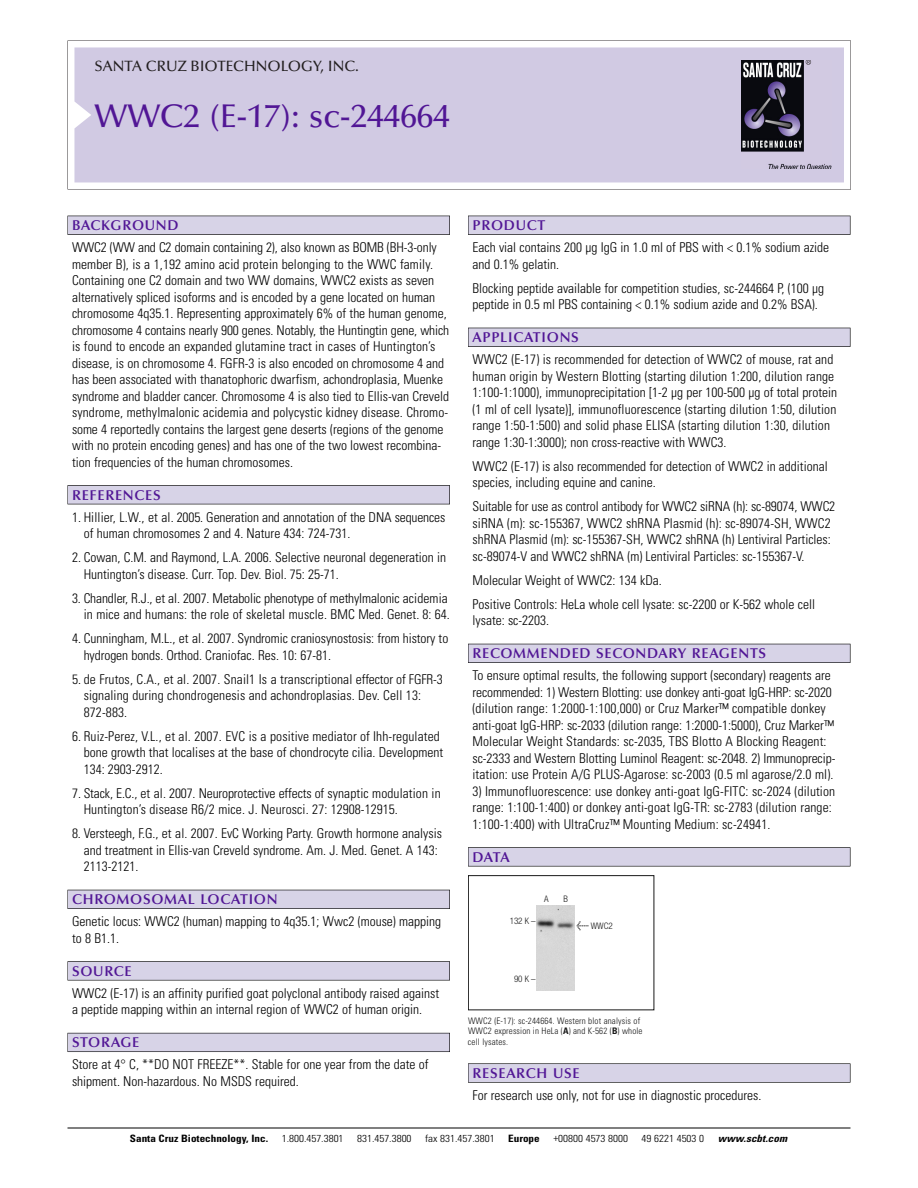
<style>
.page{position:relative;width:918px;height:1188px;background:#fff}
.page>*{position:absolute;margin:0;border:0;box-sizing:border-box;transform-origin:0 0}
.t1{font:500 33px "Optima";color:#511695}
.t2{font:500 15px "Optima";color:#231f20}
.t3{font:600 14.25px "Optima";letter-spacing:.05em;color:#511695}
.t4{font:300 condensed 13.5px/16.5px "Univers";color:#000}
.t5{font:300 condensed 10.2px "Univers";color:#000;scale:1.1 1}
.t6{font:700 condensed 10.2px "Univers";color:#000;scale:1.1 1}
.t7{font:italic 700 condensed 10.2px "Univers";letter-spacing:.005em;color:#000;scale:1.1 1}
.t8{font:9px/10.5px "Univers Condensed Light+FSMFAN";letter-spacing:.015em;color:#191919}
.t9{font:9px "Helvetica Neue Light Cond+SICRZM";color:#191919}
.s1{font-family:"Meta Plus Book Roman+YLIZST";font-size:10.5px}
.s2{font-family:"Univers Condensed Bold+MABTML"}
</style>
<div class="page">
<svg style="left:68px;top:40px;width:783px;height:149px"></svg>
<div style="left:74px;top:47px;width:770px;height:135px;background:#d1cae3"></div>
<img style="left:741px;top:60px;width:90px;height:108px">
<div style="left:68px;top:216px;width:382px;height:19px;background:#525155"></div>
<div style="left:68px;top:216px;width:381px;height:18px;background:#d7d3e7"></div>
<div style="left:68px;top:485px;width:382px;height:19px;background:#525155"></div>
<div style="left:68px;top:486px;width:381px;height:18px;background:#d7d3e7"></div>
<div style="left:68px;top:890px;width:382px;height:19px;background:#525158"></div>
<div style="left:68px;top:890px;width:381px;height:18px;background:#d7d3e7"></div>
<div style="left:68px;top:961px;width:382px;height:19px;background:#575759"></div>
<div style="left:68px;top:962px;width:381px;height:18px;background:#d7d3e7"></div>
<div style="left:68px;top:1033px;width:382px;height:19px;background:#5b5a62"></div>
<div style="left:68px;top:1033px;width:381px;height:18px;background:#d7d3e7"></div>
<div style="left:468px;top:216px;width:382px;height:19px;background:#525155"></div>
<div style="left:468px;top:216px;width:382px;height:18px;background:#d7d3e7"></div>
<div style="left:468px;top:328px;width:382px;height:19px;background:#515055"></div>
<div style="left:468px;top:328px;width:382px;height:18px;background:#d7d3e7"></div>
<div style="left:468px;top:644px;width:382px;height:19px;background:#525158"></div>
<div style="left:468px;top:644px;width:382px;height:18px;background:#d7d3e7"></div>
<div style="left:468px;top:847px;width:382px;height:19px;background:#575759"></div>
<div style="left:468px;top:848px;width:382px;height:18px;background:#d7d3e7"></div>
<div style="left:468px;top:1063px;width:382px;height:20px;background:#666"></div>
<div style="left:468px;top:1064px;width:382px;height:18px;background:#d7d3e7"></div>
<hr style="left:68px;top:1128px;width:782px;height:1px;background:#000">
<div style="left:468px;top:875px;width:186px;height:135px;border:1px solid #191919"></div>
<img style="left:537px;top:906px;width:37px;height:84px">
<p class="t2" style="left:94px;top:61px;width:266px">SANTA CRUZ BIOTECHNOLOGY, INC.</p>
<h1 class="t1" style="left:94px;top:103px;width:357px">WWC2 (E-17): sc-244664</h1>
<p class="t3" style="left:72px;top:219px;width:108px">BACKGROUND</p>
<p class="t4" style="left:72px;top:240px;width:379px">WWC2 (WW and C2 domain containing 2), also known as BOMB (BH-3-only member B), is a 1,192 amino acid protein belonging to the WWC family.<br>Containing one C2 domain and two WW domains, WWC2 exists as seven alternatively spliced isoforms and is encoded by a gene located on human chromosome 4q35.1. Representing approximately 6% of the human genome, chromosome 4 contains nearly 900 genes. Notably, the Huntingtin gene, which is found to encode an expanded glutamine tract in cases of Huntington’s disease, is on chromosome 4. FGFR-3 is also encoded on chromosome 4 and has been associated with thanatophoric dwarfism, achondroplasia, Muenke syndrome and bladder cancer. Chromosome 4 is also tied to Ellis-van Creveld syndrome, methylmalonic acidemia and polycystic kidney disease. Chromo&shy;some 4 reportedly contains the largest gene deserts (regions of the genome with no protein encoding genes) and has one of the two lowest recombina&shy;tion frequencies of the human chromosomes.</p>
<p class="t3" style="left:72px;top:489px;width:90px">REFERENCES</p>
<p class="t4" style="left:84px;top:510px;width:363px;text-indent:-12px">1. Hillier, L.W., et al. 2005. Generation and annotation of the DNA sequences of human chromosomes 2 and 4. Nature 434: 724-731.</p>
<p class="t4" style="left:84px;top:550px;width:364px;text-indent:-12px">2. Cowan, C.M. and Raymond, L.A. 2006. Selective neuronal degeneration in<br>Huntington’s disease. Curr. Top. Dev. Biol. 75: 25-71.</p>
<p class="t4" style="left:72px;top:591px;width:379px;text-align:right">3. Chandler, R.J., et al. 2007. Metabolic phenotype of methylmalonic acidemia in mice and humans: the role of skeletal muscle. BMC Med. Genet. 8: 64.</p>
<p class="t4" style="left:84px;top:631px;width:366px;text-indent:-12px">4. Cunningham, M.L., et al. 2007. Syndromic craniosynostosis: from history to hydrogen bonds. Orthod. Craniofac. Res. 10: 67-81.</p>
<p class="t4" style="left:84px;top:672px;width:361px;text-indent:-12px">5. de Frutos, C.A., et al. 2007. Snail1 Is a transcriptional effector of FGFR-3 signaling during chondrogenesis and achondroplasias. Dev. Cell 13:<br>872-883.</p>
<p class="t4" style="left:84px;top:729px;width:361px;text-indent:-12px">6. Ruiz-Perez, V.L., et al. 2007. EVC is a positive mediator of Ihh-regulated bone growth that localises at the base of chondrocyte cilia. Development<br>134: 2903-2912.</p>
<p class="t4" style="left:84px;top:786px;width:359px;text-indent:-12px">7. Stack, E.C., et al. 2007. Neuroprotective effects of synaptic modulation in<br>Huntington’s disease R6/2 mice. J. Neurosci. 27: 12908-12915.</p>
<p class="t4" style="left:84px;top:826px;width:360px;text-indent:-12px">8. Versteegh, F.G., et al. 2007. EvC Working Party. Growth hormone analysis and treatment in Ellis-van Creveld syndrome. Am. J. Med. Genet. A 143:<br>2113-2121.</p>
<p class="t3" style="left:72px;top:894px;width:207px">CHROMOSOMAL LOCATION</p>
<p class="t4" style="left:72px;top:914px;width:371px">Genetic locus: WWC2 (human) mapping to 4q35.1; Wwc2 (mouse) mapping to 8 B1.1.</p>
<p class="t3" style="left:72px;top:965px;width:61px">SOURCE</p>
<p class="t4" style="left:72px;top:986px;width:369px">WWC2 (E-17) is an affinity purified goat polyclonal antibody raised against a peptide mapping within an internal region of WWC2 of human origin.</p>
<p class="t3" style="left:72px;top:1037px;width:69px">STORAGE</p>
<p class="t4" style="left:72px;top:1057px;width:358px">Store at 4° C, **DO NOT FREEZE**. Stable for one year from the date of shipment. Non-hazardous. No MSDS required.</p>
<p class="t3" style="left:473px;top:219px;width:74px">PRODUCT</p>
<p class="t4" style="left:473px;top:240px;width:358px">Each vial contains 200 µg IgG in 1.0 ml of PBS with &lt; 0.1% sodium azide and 0.1% gelatin.</p>
<p class="t4" style="left:473px;top:281px;width:353px">Blocking peptide available for competition studies, sc-244664 P, (100 µg peptide in 0.5 ml PBS containing &lt; 0.1% sodium azide and 0.2% BSA).</p>
<p class="t3" style="left:473px;top:332px;width:108px">APPLICATIONS</p>
<p class="t4" style="left:473px;top:352px;width:366px">WWC2 (E-17) is recommended for detection of WWC2 of mouse, rat and human origin by Western Blotting (starting dilution 1:200, dilution range 1:100-1:1000), immunoprecipitation [1-2 µg per 100-500 µg of total protein (1 ml of cell lysate)], immunofluorescence (starting dilution 1:50, dilution range 1:50-1:500) and solid phase ELISA (starting dilution 1:30, dilution range 1:30-1:3000); non cross-reactive with WWC3.</p>
<p class="t4" style="left:473px;top:459px;width:357px">WWC2 (E-17) is also recommended for detection of WWC2 in additional species, including equine and canine.</p>
<p class="t4" style="left:473px;top:499px;width:364px">Suitable for use as control antibody for WWC2 siRNA (h): sc-89074, WWC2 siRNA (m): sc-155367, WWC2 shRNA Plasmid (h): sc-89074-SH, WWC2 shRNA Plasmid (m): sc-155367-SH, WWC2 shRNA (h) Lentiviral Particles: sc-89074-V and WWC2 shRNA (m) Lentiviral Particles: sc-155367-V.</p>
<p class="t4" style="left:473px;top:569px;width:344px;line-height:24px">Molecular Weight of WWC2: 134 kDa.<br>Positive Controls: HeLa whole cell lysate: sc-2200 or K-562 whole cell</p>
<p class="t4" style="left:473px;top:613px;width:78px">lysate: sc-2203.</p>
<p class="t3" style="left:473px;top:648px;width:295px">RECOMMENDED SECONDARY REAGENTS</p>
<p class="t4" style="left:473px;top:668px;width:364px">To ensure optimal results, the following support (secondary) reagents are recommended: 1) Western Blotting: use donkey anti-goat IgG-HRP: sc-2020 (dilution range: 1:2000-1:100,000) or Cruz Marker™ compatible donkey anti-goat IgG-HRP: sc-2033 (dilution range: 1:2000-1:5000), Cruz Marker™ Molecular Weight Standards: sc-2035, TBS Blotto A Blocking Reagent: sc-2333 and Western Blotting Luminol Reagent: sc-2048. 2) Immunoprecip&shy;itation: use Protein A/G PLUS-Agarose: sc-2003 (0.5 ml agarose/2.0 ml).</p>
<p class="t4" style="left:473px;top:784px;width:364px">3) Immunofluorescence: use donkey anti-goat IgG-FITC: sc-2024 (dilution range: 1:100-1:400) or donkey anti-goat IgG-TR: sc-2783 (dilution range:<br>1:100-1:400) with UltraCruz™ Mounting Medium: sc-24941.</p>
<p class="t3" style="left:473px;top:851px;width:39px">DATA</p>
<p class="t9" style="left:510px;top:917px;width:28px">132 K –</p>
<p class="t9" style="left:544px;top:896px;width:6px">A</p>
<p class="t9" style="left:563px;top:896px;width:6px">B</p>
<p class="t9" style="left:576px;top:922px;width:38px"><span class="s1">&lt;</span> WWC2</p>
<p class="t9" style="left:514px;top:976px;width:23px">90K–</p>
<p class="t8" style="left:468px;top:1016px;width:176px">WWC2 (E-17): sc-244664. Western blot analysis of<br>WWC2 expression in HeLa (<span class="s2">A</span>) and K-562 (<span class="s2">B</span>) whole cell lysates.</p>
<p class="t3" style="left:473px;top:1067px;width:109px">RESEARCH USE</p>
<p class="t4" style="left:473px;top:1088px;width:290px">For research use only, not for use in diagnostic procedures.</p>
<p class="t6" style="left:130px;top:1135px;width:127px">Santa Cruz Biotechnology, Inc.</p>
<p class="t5" style="left:282px;top:1135px;width:58px">1.800.457.3801</p>
<p class="t5" style="left:357px;top:1135px;width:51px">831.457.3800</p>
<p class="t5" style="left:425px;top:1135px;width:65px">fax 831.457.3801</p>
<p class="t6" style="left:508px;top:1135px;width:30px">Europe</p>
<p class="t5" style="left:553px;top:1135px;width:69px">+00800 4573 8000</p>
<p class="t5" style="left:642px;top:1135px;width:58px">49 6221 4503 0</p>
<p class="t7" style="left:718px;top:1135px;width:64px">www.scbt.com</p>
</div>
